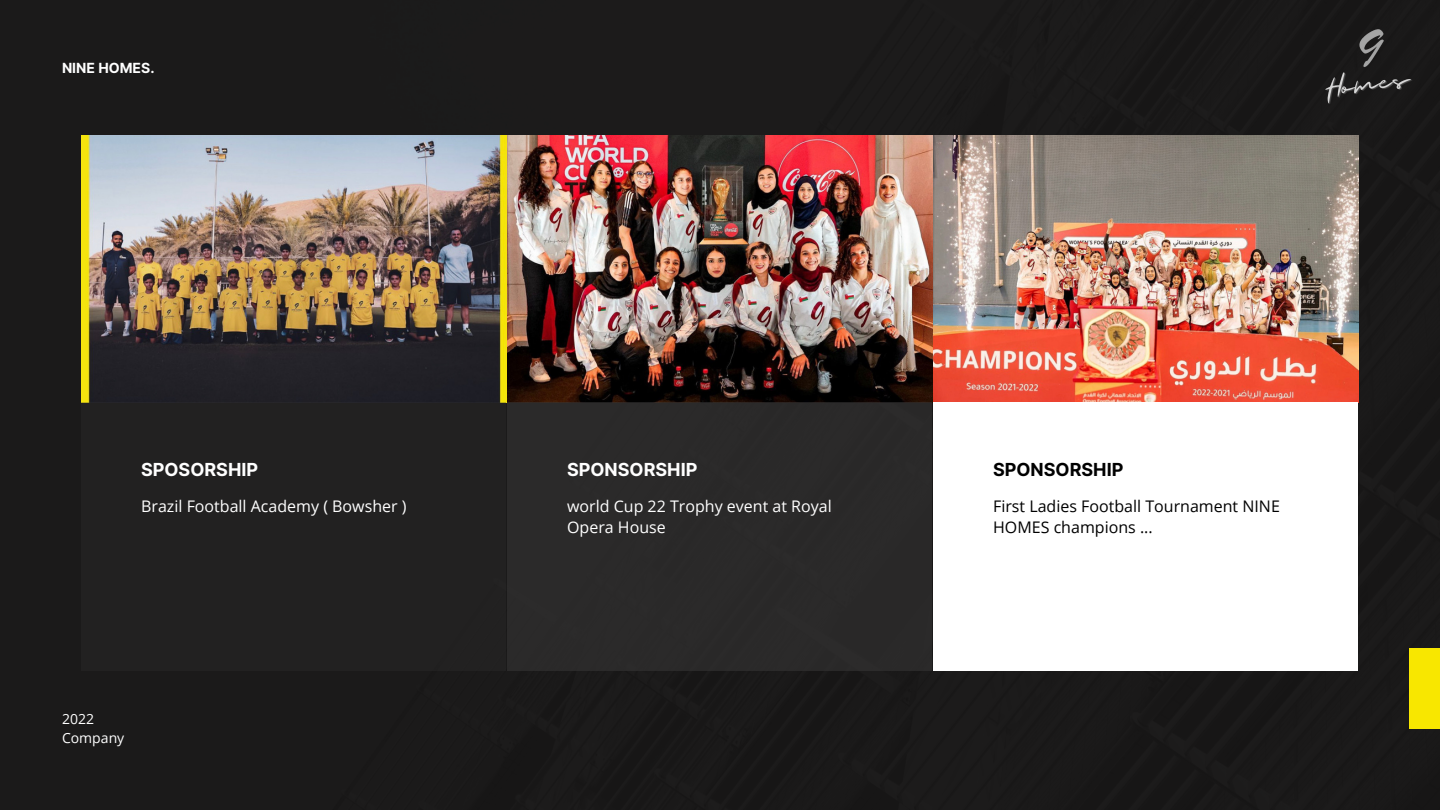
<style>
.page{position:relative;width:1440px;height:810px;background:#1b1a1a}
.page>*{position:absolute;margin:0;border:0;box-sizing:border-box;transform-origin:0 0}
.t1{font:700 18px "Inter";color:#fff}
.t2{font:700 18px "Inter";color:#000}
.t3{font:16px/21.8px "Open Sans";color:#fff}
.t4{font:16px/21.8px "Open Sans";color:#000}
.t5{font:14px/19.5px "Open Sans";color:#fff}
.t6{font:700 14px "Inter";color:#fff}
</style>
<div class="page">
<div style="left:1409px;top:648px;width:31px;height:81px;background:#f8e700"></div>
<img style="left:81px;top:135px;width:1278px;height:267px">
<div style="left:933px;top:402px;width:425px;height:269px;background:#fff"></div>
<div style="left:507px;top:402px;width:425px;height:269px;background:#2b2a2a"></div>
<div style="left:81px;top:402px;width:425px;height:269px;background:#222121"></div>
<img style="left:1317px;top:18px;width:108px;height:101px">
<p class="t6" style="left:62px;top:60px;width:94px">NINE HOMES.</p>
<p class="t1" style="left:141px;top:459px;width:119px">SPOSORSHIP</p>
<p class="t3" style="left:141px;top:494px;width:267px">Brazil Football Academy ( Bowsher )</p>
<p class="t5" style="left:62px;top:709px;width:64px">2022<br>Company</p>
<p class="t1" style="left:567px;top:459px;width:132px">SPONSORSHIP</p>
<p class="t3" style="left:567px;top:494px;width:266px">world Cup 22 Trophy event at Royal<br>Opera House</p>
<p class="t2" style="left:993px;top:459px;width:132px">SPONSORSHIP</p>
<p class="t4" style="left:993px;top:494px;width:288px">First Ladies Football Tournament NINE<br>HOMES champions ...</p>
</div>
